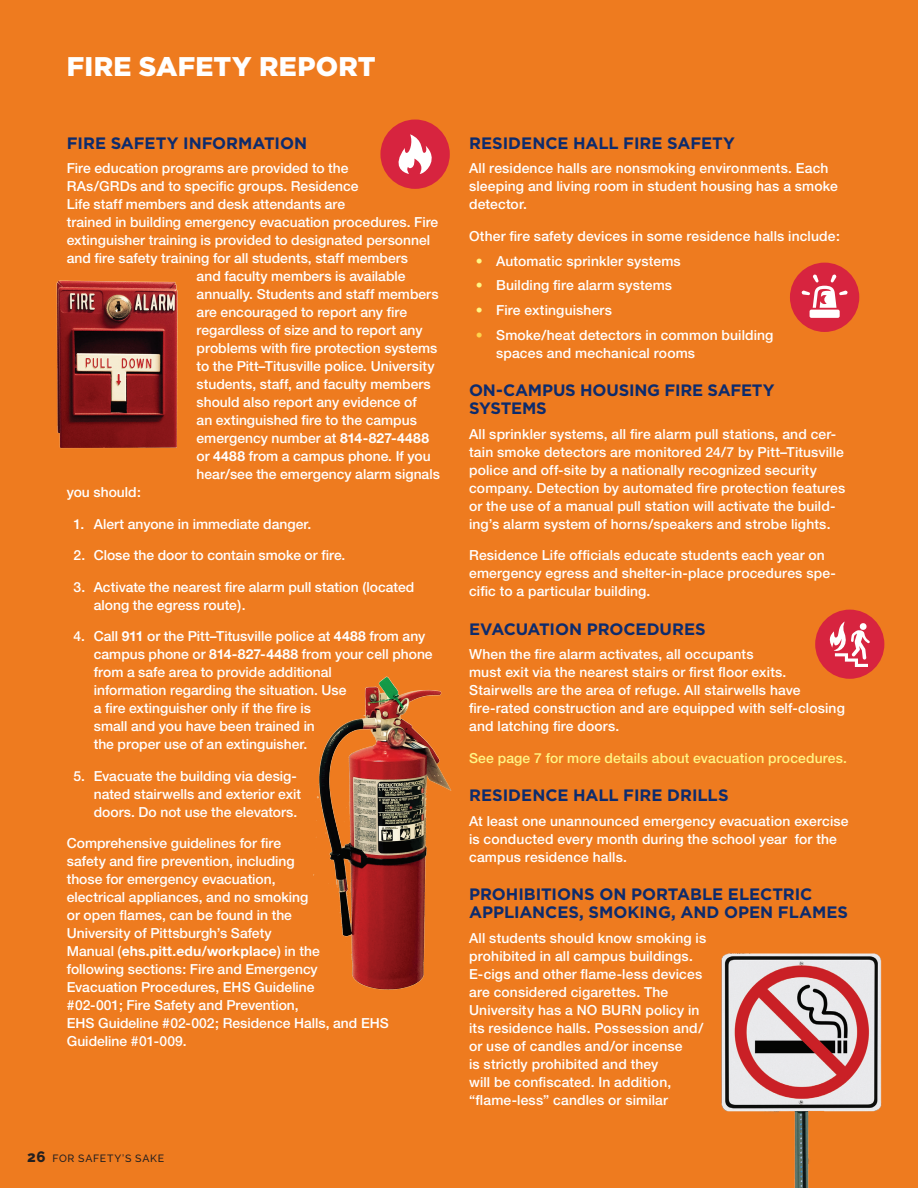
<style>
.page{position:relative;width:918px;height:1188px;background:#ee7b1f}
.page>*{position:absolute;margin:0;border:0;box-sizing:border-box;transform-origin:0 0}
.t1{font:900 27px "Gotham";letter-spacing:.01em;color:#fff}
.t2{font:700 16.5px/18px "Gotham";letter-spacing:-.005em;color:#0d2b6d}
.t3{font:500 13.8px/18px "Helvetica Neue";letter-spacing:.005em;color:#fff}
.t4{font:500 13.8px "Helvetica Neue";letter-spacing:.01em;color:#fff685}
.t5{font:500 10.5px "Raleway";letter-spacing:.065em;color:#231f20}
.s1{font-weight:700}
.s2{font-weight:800;font-size:15px}
.s3{color:#fff685}
.s4{color:#fed34c}
</style>
<div class="page">
<img style="left:721px;top:953px;width:161px;height:235px">
<div style="left:380px;top:120px;width:70px;height:69px;background:#d7243f;border-radius:50%"></div>
<svg style="left:398px;top:134px;width:34px;height:40px"></svg>
<img style="left:56px;top:280px;width:122px;height:169px">
<img style="left:313px;top:676px;width:139px;height:314px">
<div style="left:815px;top:610px;width:69px;height:69px;background:#d7243f;border-radius:50%"></div>
<svg style="left:829px;top:621px;width:41px;height:46px"></svg>
<div style="left:790px;top:263px;width:69px;height:69px;background:#d7243f;border-radius:50%"></div>
<div style="left:810px;top:310px;width:30px;height:8px;background:#fff;border-radius:2px"></div>
<svg style="left:801px;top:274px;width:47px;height:34px"></svg>
<h1 class="t1" style="left:67px;top:51px;width:310px">FIRE SAFETY REPORT</h1>
<p class="t2" style="left:67px;top:133px;width:242px">FIRE SAFETY INFORMATION</p>
<p class="t3" style="left:67px;top:159px;width:283px">Fire education programs are provided to the</p>
<p class="t3" style="left:67px;top:177px;width:293px">RAs/GRDs and to specific groups. Residence</p>
<p class="t3" style="left:67px;top:195px;width:280px">Life staff members and desk attendants are</p>
<p class="t3" style="left:67px;top:213px;width:373px">trained in building emergency evacuation procedures. Fire</p>
<p class="t3" style="left:67px;top:231px;width:365px">extinguisher training is provided to designated personnel</p>
<p class="t3" style="left:67px;top:249px;width:343px">and fire safety training for all students, staff members</p>
<p class="t3" style="left:197px;top:267px;width:211px">and faculty members is available</p>
<p class="t3" style="left:197px;top:285px;width:244px">annually. Students and staff members</p>
<p class="t3" style="left:197px;top:303px;width:212px">are encouraged to report any fire</p>
<p class="t3" style="left:197px;top:321px;width:228px">regardless of size and to report any</p>
<p class="t3" style="left:197px;top:339px;width:242px">problems with fire protection systems</p>
<p class="t3" style="left:197px;top:357px;width:240px">to the Pitt–Titusville police. University</p>
<p class="t3" style="left:197px;top:375px;width:236px">students, staff, and faculty members</p>
<p class="t3" style="left:197px;top:393px;width:222px">should also report any evidence of</p>
<p class="t3" style="left:197px;top:411px;width:222px">an extinguished fire to the campus</p>
<p class="t3" style="left:197px;top:429px;width:234px">emergency number at <span class="s1">814-827-4488</span></p>
<p class="t3" style="left:197px;top:447px;width:236px">or <span class="s1">4488</span> from a campus phone. If you</p>
<p class="t3" style="left:197px;top:465px;width:245px">hear/see the emergency alarm signals</p>
<p class="t3" style="left:67px;top:483px;width:76px">you should:</p>
<p class="t3" style="left:74px;top:515px;width:239px">1. Alert anyone in immediate danger.</p>
<p class="t3" style="left:74px;top:546px;width:273px">2. Close the door to contain smoke or fire.</p>
<p class="t3" style="left:94px;top:578px;width:322px;text-indent:-20px">3. Activate the nearest fire alarm pull station (located along the egress route).</p>
<p class="t3" style="left:94px;top:627px;width:340px;text-indent:-20px">4. Call <span class="s1">911</span> or the Pitt–Titusville police at <span class="s1">4488</span> from any campus phone or <span class="s1">814-827-4488</span> from your cell phone from a safe area to provide additional<br>information regarding the situation. Use<br>a fire extinguisher only if the fire is<br>small and you have been trained in<br>the proper use of an extinguisher.</p>
<p class="t3" style="left:94px;top:767px;width:209px;text-indent:-20px">5. Evacuate the building via desig&shy;nated stairwells and exterior exit doors. Do not use the elevators.</p>
<p class="t3" style="left:67px;top:834px;width:324px">Comprehensive guidelines for fire<br>safety and fire prevention, including<br>those for emergency evacuation,<br>electrical appliances, and no smoking<br>or open flames, can be found in the<br>University of Pittsburgh’s Safety<br>Manual (<span class="s1">ehs.pitt.edu/workplace</span>) in the<br>following sections: Fire and Emergency Evacuation Procedures, EHS Guideline<br>#02-001; Fire Safety and Prevention,<br>EHS Guideline #02-002; Residence Halls, and EHS Guideline #01-009.</p>
<p class="t5" style="left:27px;top:1152px;width:139px"><span class="s2">26</span> FOR SAFETY’S SAKE</p>
<p class="t2" style="left:469px;top:133px;width:267px">RESIDENCE HALL FIRE SAFETY</p>
<p class="t3" style="left:469px;top:159px;width:370px">All residence halls are nonsmoking environments. Each sleeping and living room in student housing has a smoke detector.</p>
<p class="t3" style="left:469px;top:227px;width:372px">Other fire safety devices in some residence halls include:</p>
<p class="t3" style="left:476px;top:252px;width:206px"><span class="s3">•</span> Automatic sprinkler systems</p>
<p class="t3" style="left:476px;top:276px;width:198px"><span class="s3">•</span> Building fire alarm systems</p>
<p class="t3" style="left:476px;top:301px;width:138px"><span class="s3">•</span> Fire extinguishers</p>
<p class="t3" style="left:496px;top:326px;width:279px;text-indent:-20px"><span class="s4">•</span> Smoke/heat detectors in common building spaces and mechanical rooms</p>
<p class="t2" style="left:469px;top:381px;width:307px">ON-CAMPUS HOUSING FIRE SAFETY<br>SYSTEMS</p>
<p class="t3" style="left:469px;top:425px;width:378px">All sprinkler systems, all fire alarm pull stations, and cer&shy;tain smoke detectors are monitored 24/7 by Pitt–Titusville police and off-site by a nationally recognized security company. Detection by automated fire protection features or the use of a manual pull station will activate the build&shy;ing’s alarm system of horns/speakers and strobe lights.</p>
<p class="t3" style="left:469px;top:546px;width:368px">Residence Life officials educate students each year on emergency egress and shelter-in-place procedures spe&shy;cific to a particular building.</p>
<p class="t2" style="left:469px;top:619px;width:238px">EVACUATION PROCEDURES</p>
<p class="t3" style="left:469px;top:645px;width:377px">When the fire alarm activates, all occupants<br>must exit via the nearest stairs or first floor exits.<br>Stairwells are the area of refuge. All stairwells have fire-rated construction and are equipped with self-closing and latching fire doors.</p>
<p class="t4" style="left:469px;top:750px;width:380px">See page 7 for more details about evacuation procedures.</p>
<p class="t2" style="left:469px;top:786px;width:261px">RESIDENCE HALL FIRE DRILLS</p>
<p class="t3" style="left:469px;top:812px;width:381px">At least one unannounced emergency evacuation exercise is conducted every month during the school year for the campus residence halls.</p>
<p class="t2" style="left:469px;top:885px;width:381px">PROHIBITIONS ON PORTABLE ELECTRIC<br>APPLIANCES, SMOKING, AND OPEN FLAMES</p>
<p class="t3" style="left:469px;top:929px;width:239px">All students should know smoking is prohibited in all campus buildings.<br>E-cigs and other flame-less devices are considered cigarettes. The University has a NO BURN policy in its residence halls. Possession and/ or use of candles and/or incense<br>is strictly prohibited and they<br>will be confiscated. In addition, “flame-less” candles or similar</p>
</div>
